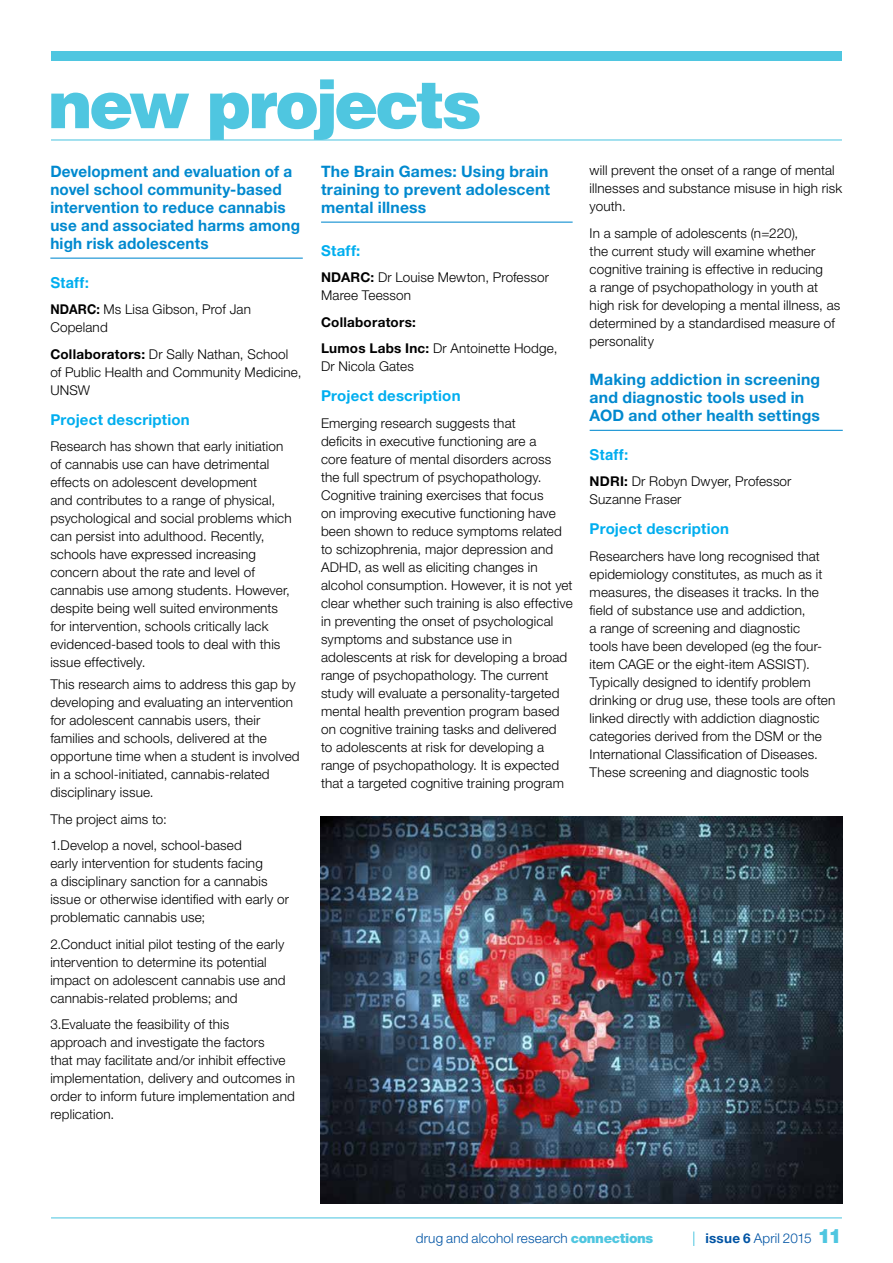
<style>
.page{position:relative;width:893px;height:1263px;background:#fff}
.page>*{position:absolute;margin:0;border:0;box-sizing:border-box;transform-origin:0 0}
.t1{font:900 66px "Helvetica LT Std";letter-spacing:-.045em;color:#4fc6e0}
.t2{font:900 19.95px "Helvetica Neue LT Std";color:#4fc6e0}
.t3{font:700 15.75px/18px "Helvetica Neue LT Std";letter-spacing:.01em;color:#0089cf}
.t4{font:700 15px "Helvetica Neue LT Std";letter-spacing:.015em;color:#00aeef}
.t5{font:700 15px "Helvetica LT Std";letter-spacing:.01em;color:#00aeef}
.t6{font:300 13.5px/18px "Helvetica Neue LT Std";letter-spacing:.01em;color:#000}
.t7{font:300 13.5px "Helvetica Neue LT Std";letter-spacing:.01em;color:#0054a4}
.t8{font:700 13.5px/26.5px "Helvetica Neue LT Std";letter-spacing:.02em;color:#000}
.s1{font-weight:700}
.s2{font-weight:300}
.s3{font-weight:900;color:#4fc6e0}
</style>
<div class="page">
<hr style="left:51px;top:1217px;width:791px;height:1px;background:#4fc6e0">
<div style="left:51px;top:51px;width:791px;height:9px;background:#4fc6e0"></div>
<hr style="left:50px;top:258px;width:253px;height:1px;background:#0089cf">
<hr style="left:590px;top:430px;width:253px;height:1px;background:#0089cf">
<hr style="left:321px;top:222px;width:252px;height:1px;background:#0089cf">
<hr style="left:51px;top:139px;width:791px;height:1px;background:#4fc6e0">
<img style="left:320px;top:816px;width:522px;height:387px">
<svg style="left:693px;top:1231px;width:1px;height:15px"></svg>
<h1 class="t1" style="left:48px;top:61px;width:435px">new projects</h1>
<p class="t3" style="left:50px;top:162px;width:251px">Development and evaluation of a novel school community-based intervention to reduce cannabis use and associated harms among high risk adolescents</p>
<p class="t5" style="left:50px;top:273px;width:41px">Staff:</p>
<p class="t6" style="left:50px;top:300px;width:202px"><span class="s1">NDARC:</span> Ms Lisa Gibson, Prof Jan<br>Copeland</p>
<p class="t6" style="left:50px;top:344px;width:253px"><span class="s1">Collaborators:</span> Dr Sally Nathan, School of Public Health and Community Medicine,<br>UNSW</p>
<p class="t4" style="left:50px;top:410px;width:141px">Project description</p>
<p class="t6" style="left:50px;top:437px;width:243px">Research has shown that early initiation of cannabis use can have detrimental effects on adolescent development<br>and contributes to a range of physical, psychological and social problems which can persist into adulthood. Recently, schools have expressed increasing concern about the rate and level of cannabis use among students. However, despite being well suited environments for intervention, schools critically lack evidenced-based tools to deal with this issue effectively.</p>
<p class="t6" style="left:50px;top:675px;width:251px">This research aims to address this gap by developing and evaluating an intervention for adolescent cannabis users, their families and schools, delivered at the opportune time when a student is involved in a school-initiated, cannabis-related disciplinary issue.</p>
<p class="t6" style="left:50px;top:805px;width:193px;line-height:26.5px">The project aims to:<br>1.Develop a novel, school-based</p>
<p class="t6" style="left:50px;top:854px;width:240px">early intervention for students facing<br>a disciplinary sanction for a cannabis issue or otherwise identified with early or problematic cannabis use;</p>
<p class="t6" style="left:50px;top:935px;width:237px">2.Conduct initial pilot testing of the early intervention to determine its potential impact on adolescent cannabis use and cannabis-related problems; and</p>
<p class="t6" style="left:50px;top:1015px;width:246px">3.Evaluate the feasibility of this<br>approach and investigate the factors<br>that may facilitate and/or inhibit effective implementation, delivery and outcomes in order to inform future implementation and replication.</p>
<p class="t3" style="left:321px;top:162px;width:231px;text-align:justify">The Brain Games: Using brain training to prevent adolescent mental illness</p>
<p class="t4" style="left:321px;top:241px;width:41px">Staff:</p>
<p class="t6" style="left:321px;top:268px;width:230px"><span class="s1">NDARC:</span> Dr Louise Mewton, Professor<br>Maree Teesson</p>
<p class="t8" style="left:321px;top:308px;width:238px">Collaborators:<br>Lumos Labs Inc: <span class="s2">Dr Antoinette Hodge,</span></p>
<p class="t6" style="left:321px;top:357px;width:94px">Dr Nicola Gates</p>
<p class="t4" style="left:321px;top:387px;width:141px">Project description</p>
<p class="t6" style="left:321px;top:414px;width:253px">Emerging research suggests that<br>deficits in executive functioning are a<br>core feature of mental disorders across the full spectrum of psychopathology.<br>Cognitive training exercises that focus<br>on improving executive functioning have been shown to reduce symptoms related to schizophrenia, major depression and ADHD, as well as eliciting changes in alcohol consumption. However, it is not yet clear whether such training is also effective in preventing the onset of psychological symptoms and substance use in adolescents at risk for developing a broad range of psychopathology. The current study will evaluate a personality-targeted mental health prevention program based on cognitive training tasks and delivered<br>to adolescents at risk for developing a range of psychopathology. It is expected that a targeted cognitive training program</p>
<p class="t6" style="left:590px;top:161px;width:254px">will prevent the onset of a range of mental illnesses and substance misuse in high risk youth.</p>
<p class="t6" style="left:590px;top:224px;width:252px">In a sample of adolescents (n=220),<br>the current study will examine whether cognitive training is effective in reducing<br>a range of psychopathology in youth at high risk for developing a mental illness, as determined by a standardised measure of personality</p>
<p class="t3" style="left:590px;top:370px;width:232px">Making addiction in screening and diagnostic tools used in<br>AOD and other health settings</p>
<p class="t5" style="left:590px;top:445px;width:41px">Staff:</p>
<p class="t6" style="left:590px;top:472px;width:203px"><span class="s1">NDRI:</span> Dr Robyn Dwyer, Professor<br>Suzanne Fraser</p>
<p class="t4" style="left:590px;top:520px;width:141px">Project description</p>
<p class="t6" style="left:590px;top:547px;width:247px">Researchers have long recognised that epidemiology constitutes, as much as it measures, the diseases it tracks. In the field of substance use and addiction,<br>a range of screening and diagnostic<br>tools have been developed (eg the four&shy;item CAGE or the eight-item ASSIST).<br>Typically designed to identify problem drinking or drug use, these tools are often linked directly with addiction diagnostic categories derived from the DSM or the International Classification of Diseases.<br>These screening and diagnostic tools</p>
<p class="t7" style="left:416px;top:1229px;width:239px">drug and alcohol research <span class="s3">connections</span></p>
<p class="t7" style="left:705px;top:1230px;width:108px"><span class="s1">issue 6</span> April 2015</p>
<h2 class="t2" style="left:817px;top:1224px;width:26px">11</h2>
</div>
